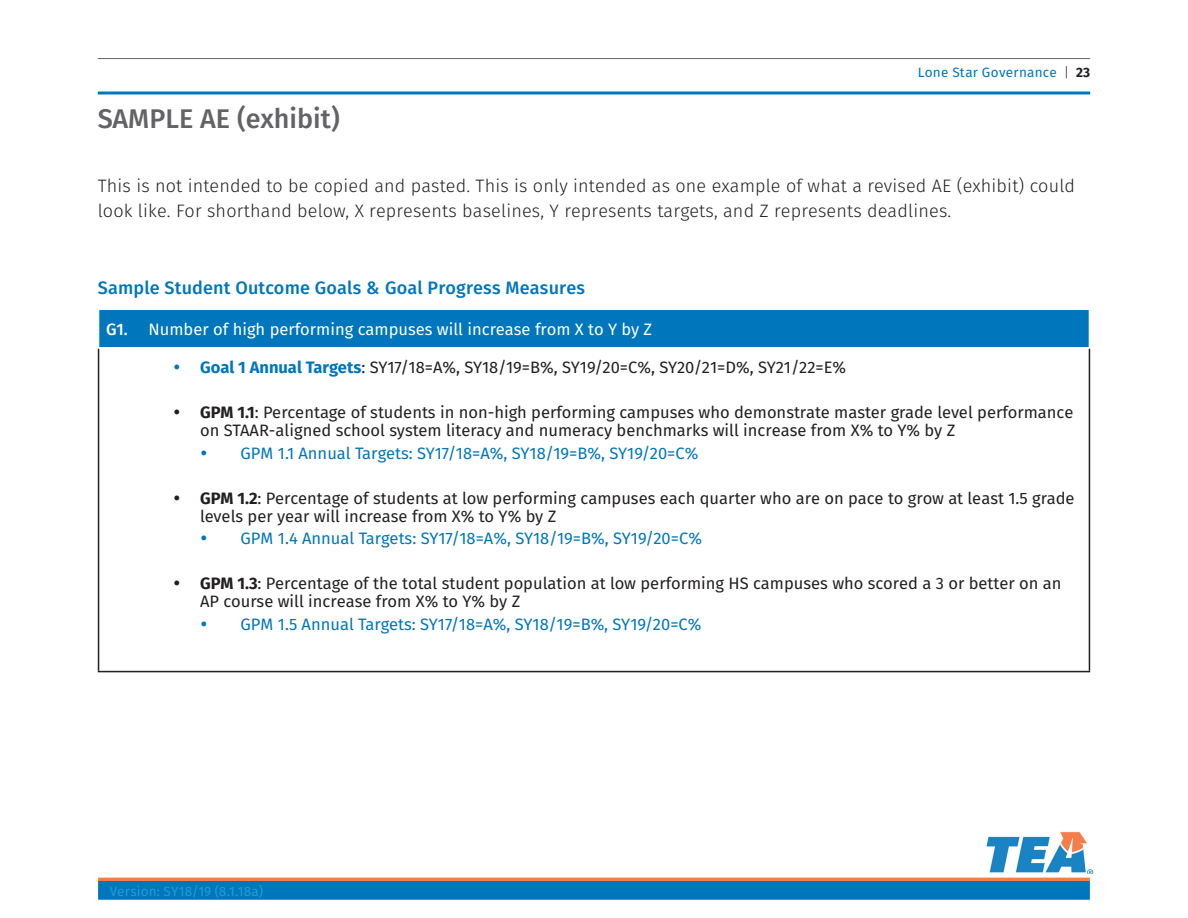
<style>
.page{position:relative;width:1188px;height:918px;background:#fff}
.page>*{position:absolute;margin:0;border:0;box-sizing:border-box;transform-origin:0 0}
.Sub-Section_Title_gr{font:500 27px "Fira Sans";color:#636366}
.Copy_Text_Big_12pt{font:300 18px/25.5px "Fira Sans";letter-spacing:.01em;color:#231f20}
.AEA_table_title_no_T{font:500 18px "Fira Sans";letter-spacing:.01em;color:#0076bd}
.t1{font:16.5px/18.1px "Fira Sans";color:#231f20}
.t2{font:16.5px "Fira Sans";color:#0076bd}
.statement_indent{font:16.5px "Fira Sans";color:#fff}
.t3{font:13.5px "Fira Sans";letter-spacing:.005em;color:#279ad6}
.t4{font:13.5px "Fira Sans";letter-spacing:.02em;color:#0076bd}
.s1{font-weight:300;color:#231f20}
.s2{font-weight:700;color:#231f20}
.s3{font-weight:500}
.s4{font-weight:700;color:#0076bd}
.s5{font-weight:700}
</style>
<div class="page">
<hr style="left:98px;top:92px;width:992px;height:2px;background:#0076bd">
<hr style="left:98px;top:58px;width:992px;height:1px;background:#636366">
<div style="left:99px;top:309px;width:990px;height:39px;background:#0076bd"></div>
<hr style="left:98px;top:349px;width:1px;height:322px;background:#231f20">
<hr style="left:1089px;top:349px;width:1px;height:322px;background:#231f20">
<hr style="left:98px;top:671px;width:992px;height:1px;background:#231f20">
<hr style="left:98px;top:309px;width:992px;height:1px;background:#fff">
<hr style="left:98px;top:347px;width:992px;height:2px;background:#fff">
<hr style="left:98px;top:878px;width:992px;height:4px;background:#f47f42">
<div style="left:98px;top:881px;width:992px;height:19px;background:#0076bd;border:2px solid #0076bd"></div>
<img style="left:986px;top:831px;width:108px;height:43px">
<p class="Sub-Section_Title_gr" style="left:98px;top:99px;width:243px">SAMPLE AE (exhibit)</p>
<p class="t4" style="left:918px;top:63px;width:174px">Lone Star Governance <span class="s1">|</span> <span class="s2">23</span></p>
<p class="Copy_Text_Big_12pt" style="left:98px;top:174px;width:979px">This is not intended to be copied and pasted. This is only intended as one example of what a revised AE (exhibit) could look like. For shorthand below, X represents baselines, Y represents targets, and Z represents deadlines.</p>
<p class="AEA_table_title_no_T" style="left:98px;top:275px;width:489px">Sample Student Outcome Goals &amp; Goal Progress Measures</p>
<p class="statement_indent" style="left:106px;top:318px;width:548px"><span class="s3">G1.</span> Number of high performing campuses will increase from X to Y by Z</p>
<p class="t1" style="left:200px;top:360px;width:648px"><span class="s4">Goal 1 Annual Targets</span>: SY17/18=A%, SY18/19=B%, SY19/20=C%, SY20/21=D%, SY21/22=E%</p>
<p class="t1" style="left:200px;top:405px;width:875px"><span class="s5">GPM 1.1</span>: Percentage of students in non-high performing campuses who demonstrate master grade level performance on STAAR-aligned school system literacy and numeracy benchmarks will increase from X% to Y% by Z</p>
<p class="t2" style="left:241px;top:441px;width:459px">GPM 1.1 Annual Targets: SY17/18=A%, SY18/19=B%, SY19/20=C%</p>
<p class="t1" style="left:200px;top:490px;width:876px"><span class="s5">GPM 1.2</span>: Percentage of students at low performing campuses each quarter who are on pace to grow at least 1.5 grade levels per year will increase from X% to Y% by Z</p>
<p class="t2" style="left:241px;top:527px;width:463px">GPM 1.4 Annual Targets: SY17/18=A%, SY18/19=B%, SY19/20=C%</p>
<p class="t1" style="left:200px;top:575px;width:863px"><span class="s5">GPM 1.3</span>: Percentage of the total student population at low performing HS campuses who scored a 3 or better on an<br>AP course will increase from X% to Y% by Z</p>
<p class="t2" style="left:241px;top:612px;width:462px">GPM 1.5 Annual Targets: SY17/18=A%, SY18/19=B%, SY19/20=C%</p>
<p class="t3" style="left:110px;top:882px;width:155px">Version: SY18/19 (8.1.18a)</p>
</div>
